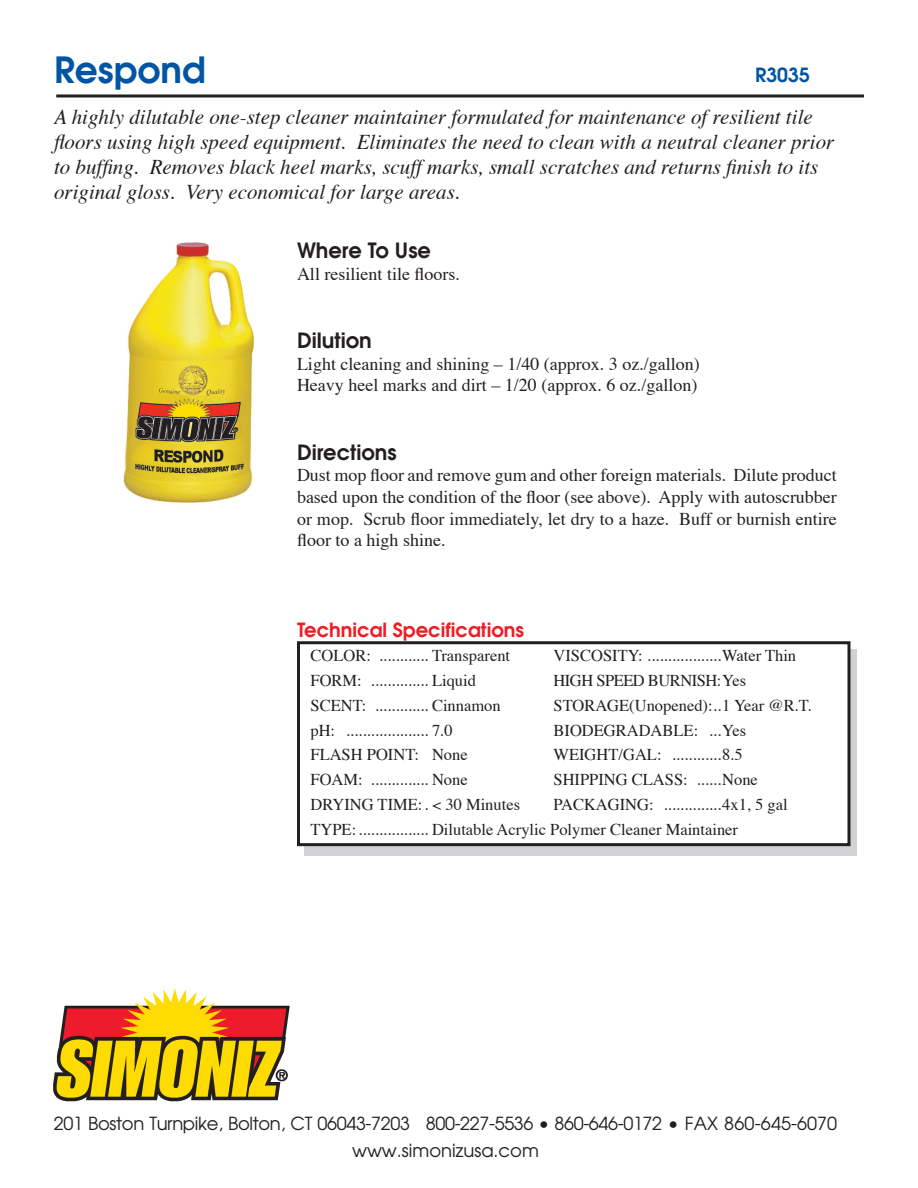
<style>
.page{position:relative;width:918px;height:1188px;background:#fff}
.page>*{position:absolute;margin:0;border:0;box-sizing:border-box;transform-origin:0 0}
.t1{font:600 36px "Avant Garde";color:#0155a2}
.t2{font:italic 21px/25.2px "Times";color:#231f20}
.t3{font:600 21px "Avant Garde";color:#231f20}
.t4{font:600 19.5px "Avant Garde";color:#ee1d23}
.t5{font:600 19.5px "Avant Garde";color:#0155a2}
.t6{font:18px/21.6px "Times";color:#231f20;text-align:justify}
.t7{font:18px/27px "Avant Garde";letter-spacing:-.02em;color:#231f20;text-align:center}
.t8{font:16.5px "Times";color:#231f20}
.t9{font:16.5px "Times";letter-spacing:-.03em;color:#231f20}
</style>
<div class="page">
<img style="left:53px;top:988px;width:237px;height:114px">
<hr style="left:56px;top:94px;width:808px;height:3px;background:#231f20">
<img style="left:123px;top:242px;width:132px;height:261px">
<div style="left:304px;top:649px;width:553px;height:206px;background:#d1d2d4"></div>
<div style="left:298px;top:643px;width:551px;height:202px;background:#fff"></div>
<div style="left:297px;top:641px;width:553px;height:205px;border:3px solid #231f20"></div>
<p class="t1" style="left:54px;top:46px;width:153px">Respond</p>
<p class="t2" style="left:54px;top:103px;width:782px">A highly dilutable one-step cleaner maintainer formulated for maintenance of resilient tile floors using high speed equipment. Eliminates the need to clean with a neutral cleaner prior to buffing. Removes black heel marks, scuff marks, small scratches and returns finish to its original gloss. Very economical for large areas.</p>
<p class="t3" style="left:297px;top:237px;width:136px">Where To Use</p>
<p class="t6" style="left:297px;top:261px;width:165px">All resilient tile floors.</p>
<p class="t5" style="left:755px;top:62px;width:56px">R3035</p>
<p class="t3" style="left:297px;top:327px;width:76px">Dilution</p>
<p class="t6" style="left:297px;top:351px;width:404px">Light cleaning and shining – 1/40 (approx. 3 oz./gallon)</p>
<p class="t6" style="left:297px;top:373px;width:402px">Heavy heel marks and dirt – 1/20 (approx. 6 oz./gallon)</p>
<p class="t3" style="left:297px;top:438px;width:101px">Directions</p>
<p class="t6" style="left:297px;top:463px;width:541px">Dust mop floor and remove gum and other foreign materials. Dilute product based upon the condition of the floor (see above). Apply with autoscrubber or mop. Scrub floor immediately, let dry to a haze. Buff or burnish entire floor to a high shine.</p>
<p class="t4" style="left:297px;top:617px;width:229px">Technical Specifications</p>
<p class="t8" style="left:310px;top:640px;width:201px">COLOR: ............ Transparent</p>
<p class="t8" style="left:554px;top:640px;width:244px">VISCOSITY: ..................Water Thin</p>
<p class="t8" style="left:310px;top:665px;width:167px">FORM: .............. Liquid</p>
<p class="t9" style="left:554px;top:665px;width:194px">HIGH SPEED BURNISH:Yes</p>
<p class="t8" style="left:310px;top:690px;width:192px">SCENT: ............. Cinnamon</p>
<p class="t8" style="left:554px;top:690px;width:260px">STORAGE(Unopened):..1 Year @R.T.</p>
<p class="t8" style="left:310px;top:715px;width:144px">pH: .................... 7.0</p>
<p class="t8" style="left:554px;top:715px;width:194px">BIODEGRADABLE: ...Yes</p>
<p class="t8" style="left:310px;top:739px;width:159px">FLASH POINT: None</p>
<p class="t8" style="left:554px;top:739px;width:191px">WEIGHT/GAL: ............8.5</p>
<p class="t8" style="left:310px;top:764px;width:159px">FOAM: .............. None</p>
<p class="t8" style="left:554px;top:764px;width:206px">SHIPPING CLASS: ......None</p>
<p class="t8" style="left:310px;top:789px;width:211px">DRYING TIME: . &lt; 30 Minutes</p>
<p class="t8" style="left:554px;top:789px;width:236px">PACKAGING: ..............4x1, 5 gal</p>
<p class="t8" style="left:310px;top:814px;width:429px">TYPE: ................. Dilutable Acrylic Polymer Cleaner Maintainer</p>
<p class="t7" style="left:54px;top:1110px;width:785px">201 Boston Turnpike, Bolton, CT 06043-7203 800-227-5536 • 860-646-0172 • FAX 860-645-6070 www.simonizusa.com</p>
</div>
